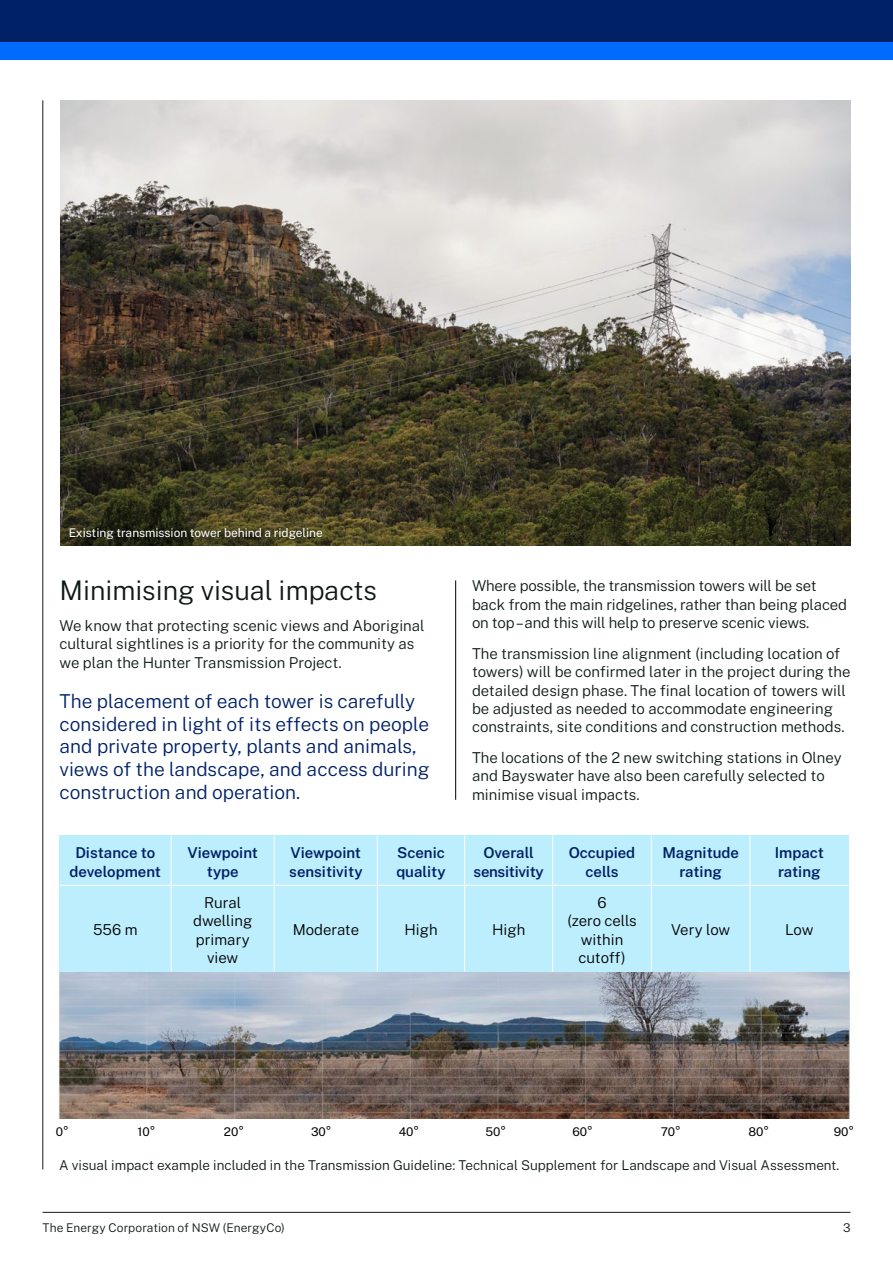
<style>
.page{position:relative;width:893px;height:1263px;background:#fff}
.page>*{position:absolute;margin:0;border:0;box-sizing:border-box;transform-origin:0 0}
.t1{font:300 27px "Public Sans";letter-spacing:-.005em;color:#0f1918}
.t2{font:300 19.2px/23px "Public Sans";color:#002166}
.t3{font:300 15px/18.3px "Public Sans";color:#0f1918}
.t4{font:600 15px/18.3px "Public Sans";color:#002166;text-align:center}
.t5{font:300 15px/18.3px "Public Sans";color:#000;text-align:center}
.t6{font:600 15px/18.3px "Public Sans";letter-spacing:-.02em;color:#002166;text-align:center}
.t7{font:300 13.5px "Public Sans";color:#0f1918}
.t8{font:12px "Public Sans";letter-spacing:-.005em;color:#fff}
.t9{font:300 12px "Public Sans";letter-spacing:.005em;color:#0f1918}
.t10{font:12px "Public Sans";letter-spacing:-.01em;color:#000}
</style>
<div class="page">
<div style="left:171px;top:836px;width:103px;height:49px;background:#bdeefe"></div>
<div style="left:59px;top:836px;width:112px;height:49px;background:#bdeefe"></div>
<div style="left:651px;top:836px;width:99px;height:49px;background:#bdeefe"></div>
<div style="left:750px;top:836px;width:99px;height:49px;background:#bdeefe"></div>
<img style="left:58px;top:971px;width:792px;height:148px">
<div style="left:553px;top:836px;width:98px;height:49px;background:#bdeefe"></div>
<div style="left:465px;top:836px;width:88px;height:49px;background:#bdeefe"></div>
<div style="left:377px;top:836px;width:88px;height:49px;background:#bdeefe"></div>
<div style="left:274px;top:836px;width:103px;height:49px;background:#bdeefe"></div>
<div style="left:750px;top:885px;width:99px;height:86px;background:#bdeefe"></div>
<div style="left:651px;top:885px;width:99px;height:86px;background:#bdeefe"></div>
<div style="left:553px;top:885px;width:98px;height:86px;background:#bdeefe"></div>
<div style="left:465px;top:885px;width:88px;height:86px;background:#bdeefe"></div>
<div style="left:377px;top:885px;width:88px;height:86px;background:#bdeefe"></div>
<div style="left:274px;top:885px;width:103px;height:86px;background:#bdeefe"></div>
<div style="left:171px;top:885px;width:103px;height:86px;background:#bdeefe"></div>
<div style="left:59px;top:885px;width:112px;height:86px;background:#bdeefe"></div>
<hr style="left:43px;top:1212px;width:807px;height:1px;background:#0f1918">
<div style="left:0;top:0;width:893px;height:43px;background:#002166"></div>
<div style="left:0;top:43px;width:893px;height:17px;background:#006cff"></div>
<hr style="left:43px;top:100px;width:1px;height:1069px;background:#0f1918">
<hr style="left:455px;top:580px;width:1px;height:220px;background:#000">
<img style="left:60px;top:100px;width:790px;height:446px">
<div style="left:59px;top:517px;width:274px;height:33px;background:#000;opacity:.75"></div>
<hr style="left:59px;top:885px;width:112px;height:1px;background:#fff">
<hr style="left:750px;top:885px;width:99px;height:1px;background:#fff">
<hr style="left:750px;top:836px;width:1px;height:49px;background:#fff">
<hr style="left:750px;top:885px;width:1px;height:86px;background:#fff">
<hr style="left:651px;top:836px;width:1px;height:49px;background:#fff">
<hr style="left:651px;top:885px;width:1px;height:86px;background:#fff">
<hr style="left:552px;top:836px;width:1px;height:49px;background:#fff">
<hr style="left:552px;top:885px;width:1px;height:86px;background:#fff">
<hr style="left:464px;top:836px;width:1px;height:49px;background:#fff">
<hr style="left:464px;top:885px;width:1px;height:86px;background:#fff">
<hr style="left:377px;top:836px;width:1px;height:49px;background:#fff">
<hr style="left:377px;top:885px;width:1px;height:86px;background:#fff">
<hr style="left:274px;top:836px;width:1px;height:49px;background:#fff">
<hr style="left:274px;top:885px;width:1px;height:86px;background:#fff">
<hr style="left:171px;top:836px;width:1px;height:49px;background:#fff">
<hr style="left:171px;top:885px;width:1px;height:86px;background:#fff">
<hr style="left:651px;top:885px;width:99px;height:1px;background:#fff">
<hr style="left:553px;top:885px;width:98px;height:1px;background:#fff">
<hr style="left:465px;top:885px;width:88px;height:1px;background:#fff">
<hr style="left:377px;top:885px;width:88px;height:1px;background:#fff">
<hr style="left:274px;top:885px;width:103px;height:1px;background:#fff">
<hr style="left:171px;top:885px;width:103px;height:1px;background:#fff">
<p class="t8" style="left:69px;top:524px;width:256px">Existing transmission tower behind a ridgeline</p>
<h2 class="t1" style="left:60px;top:570px;width:319px">Minimising visual impacts</h2>
<p class="t3" style="left:60px;top:615px;width:367px">We know that protecting scenic views and Aboriginal cultural sightlines is a priority for the community as we plan the Hunter Transmission Project.</p>
<p class="t2" style="left:60px;top:688px;width:372px">The placement of each tower is carefully considered in light of its effects on people and private property, plants and animals, views of the landscape, and access during construction and operation.</p>
<p class="t3" style="left:472px;top:576px;width:377px">Where possible, the transmission towers will be set back from the main ridgelines, rather than being placed on top–and this will help to preserve scenic views.</p>
<p class="t3" style="left:472px;top:643px;width:380px">The transmission line alignment (including location of towers) will be confirmed later in the project during the detailed design phase. The final location of towers will be adjusted as needed to accommodate engineering constraints, site conditions and construction methods.</p>
<p class="t3" style="left:472px;top:748px;width:371px">The locations of the 2 new switching stations in Olney and Bayswater have also been carefully selected to minimise visual impacts.</p>
<p class="t4" style="left:70px;top:843px;width:93px">Distance to development</p>
<p class="t4" style="left:187px;top:843px;width:72px">Viewpoint type</p>
<p class="t4" style="left:289px;top:843px;width:75px;text-align:left">Viewpoint sensitivity</p>
<p class="t4" style="left:396px;top:843px;width:51px;text-align:left">Scenic quality</p>
<p class="t6" style="left:474px;top:843px;width:72px">Overall sensitivity</p>
<p class="t4" style="left:569px;top:843px;width:68px">Occupied cells</p>
<p class="t4" style="left:662px;top:843px;width:78px">Magnitude rating</p>
<p class="t4" style="left:775px;top:843px;width:51px;text-align:left">Impact rating</p>
<p class="t5" style="left:93px;top:920px;width:46px">556 m</p>
<p class="t5" style="left:193px;top:892px;width:61px">Rural dwelling primary view</p>
<p class="t5" style="left:293px;top:920px;width:68px">Moderate</p>
<p class="t5" style="left:404px;top:920px;width:35px">High</p>
<p class="t5" style="left:492px;top:920px;width:35px">High</p>
<p class="t5" style="left:567px;top:892px;width:71px">6<br>(zero cells within cutoff)</p>
<p class="t5" style="left:671px;top:920px;width:61px">Very low</p>
<p class="t5" style="left:785px;top:920px;width:30px">Low</p>
<p class="t10" style="left:56px;top:1123px;width:14px">0°</p>
<p class="t10" style="left:138px;top:1123px;width:19px">10°</p>
<p class="t10" style="left:224px;top:1123px;width:21px">20°</p>
<p class="t10" style="left:311px;top:1123px;width:22px">30°</p>
<p class="t10" style="left:399px;top:1123px;width:22px">40°</p>
<p class="t10" style="left:486px;top:1123px;width:22px">50°</p>
<p class="t10" style="left:573px;top:1123px;width:22px">60°</p>
<p class="t10" style="left:661px;top:1123px;width:21px">70°</p>
<p class="t10" style="left:749px;top:1123px;width:22px">80°</p>
<p class="t10" style="left:834px;top:1123px;width:22px">90°</p>
<p class="t7" style="left:59px;top:1155px;width:782px">A visual impact example included in the Transmission Guideline: Technical Supplement for Landscape and Visual Assessment.</p>
<p class="t9" style="left:43px;top:1219px;width:244px">The Energy Corporation of NSW (EnergyCo)</p>
<p class="t9" style="left:843px;top:1219px;width:9px">3</p>
</div>
